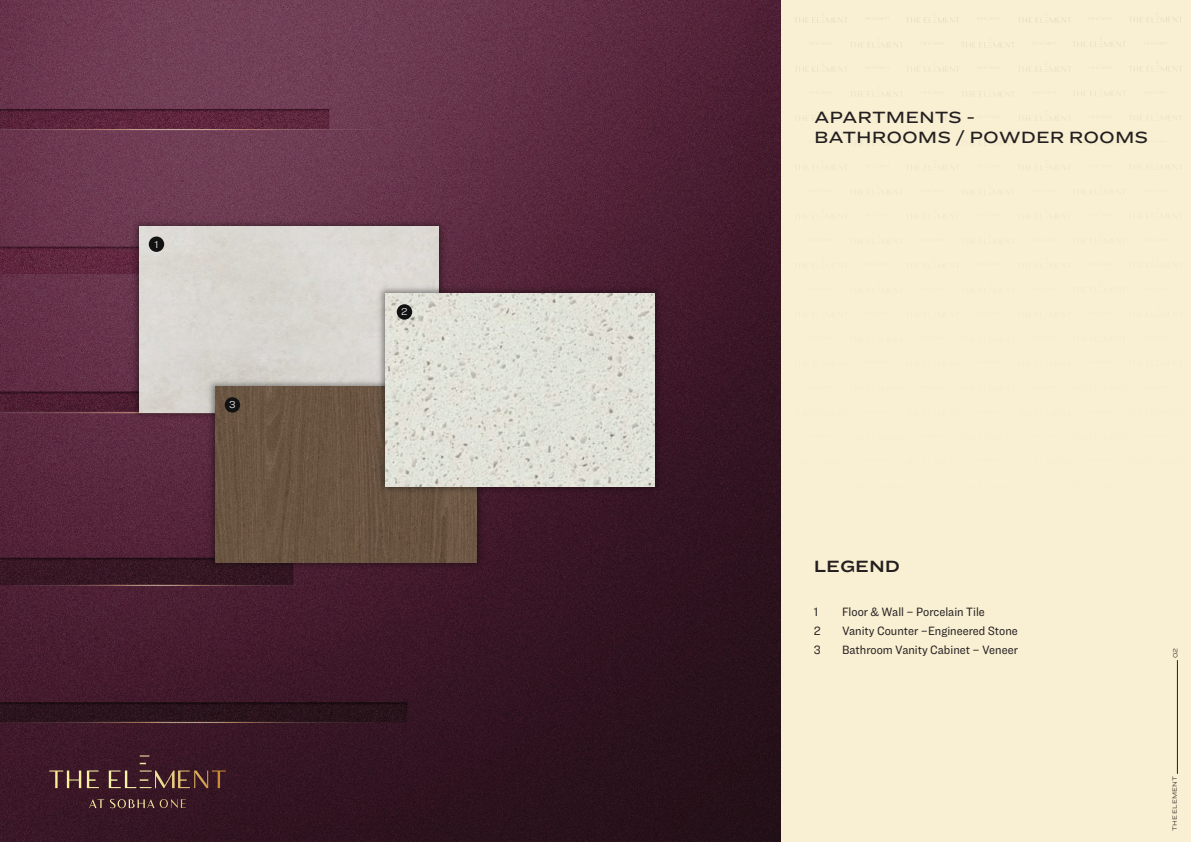
<style>
.page{position:relative;width:1191px;height:842px;background:#fff}
.page>*{position:absolute;margin:0;border:0;box-sizing:border-box;transform-origin:0 0}
.t1{font:500 16.9px/20.3px "Ringside Extra Wide";color:#231f20}
.t2{font:16.9px "Ringside Extra Wide Semi";color:#231f20}
.t3{font:12.5px "Ringside Narrow";color:#231f20}
.t4{font:300 10.3px "Ringside";color:#fff}
.t5{font:300 6.3px "Ringside Extra Wide";color:#231f20}
</style>
<div class="page">
<img style="left:0;top:0;width:782px;height:842px">
<div style="left:782px;top:0;width:409px;height:842px;background:#f9efd2"></div>
<hr style="left:1177px;top:660px;width:1px;height:114px;background:#231f20">
<svg style="left:49px;top:755px;width:177px;height:53px;background:#4a292f"></svg>
<img style="left:128px;top:216px;width:321px;height:207px">
<div style="left:139px;top:226px;width:299px;height:187px;background:#dad6d1"></div>
<img style="left:204px;top:377px;width:283px;height:196px">
<img style="left:215px;top:386px;width:261px;height:177px">
<img style="left:375px;top:283px;width:290px;height:214px">
<img style="left:386px;top:293px;width:268px;height:194px">
<div style="left:149px;top:236px;width:15px;height:16px;background:#131212;border-radius:50%"></div>
<div style="left:397px;top:304px;width:15px;height:16px;background:#131212;border-radius:50%"></div>
<div style="left:225px;top:397px;width:15px;height:16px;background:#131212;border-radius:50%"></div>
<p class="t4" style="left:154px;top:237px;width:6px">1</p>
<p class="t4" style="left:229px;top:397px;width:8px">3</p>
<p class="t4" style="left:401px;top:304px;width:8px">2</p>
<h1 class="t1" style="left:814px;top:106px;width:335px">APARTMENTS -<br>BATHROOMS / POWDER ROOMS</h1>
<h1 class="t2" style="left:813px;top:553px;width:88px">LEGEND</h1>
<p class="t3" style="left:813px;top:603px;width:6px">1</p>
<p class="t3" style="left:842px;top:603px;width:144px">Floor &amp; Wall – Porcelain Tile</p>
<p class="t3" style="left:813px;top:622px;width:8px">2</p>
<p class="t3" style="left:842px;top:622px;width:177px">Vanity Counter –Engineered Stone</p>
<p class="t3" style="left:813px;top:641px;width:9px">3</p>
<p class="t3" style="left:842px;top:641px;width:177px">Bathroom Vanity Cabinet – Veneer</p>
<p class="t5" style="left:1170px;top:658px;width:12px;rotate:-90deg">02</p>
<p class="t5" style="left:1170px;top:831px;width:56px;rotate:-90deg">THE ELEMENT</p>
</div>
